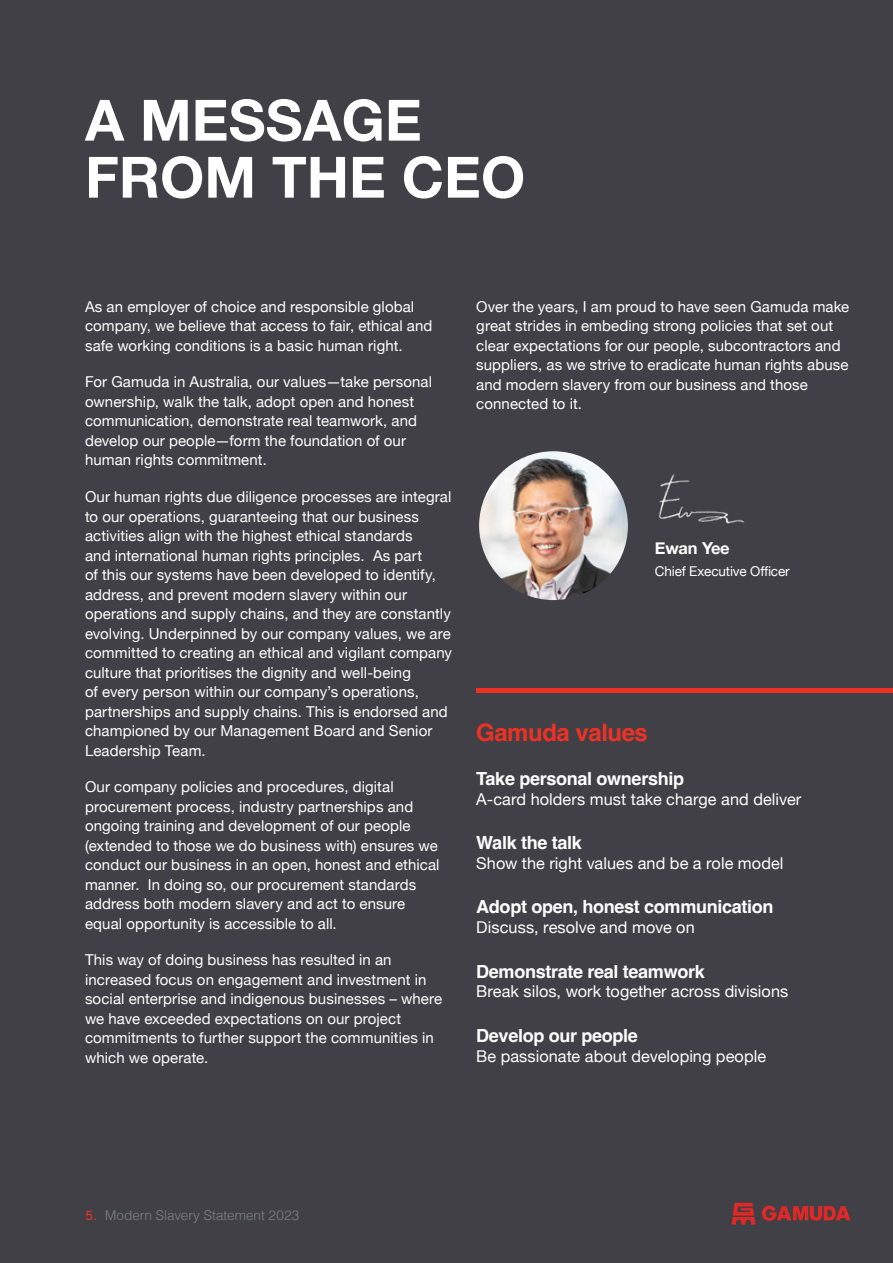
<style>
.page{position:relative;width:893px;height:1263px;background:#404046}
.page>*{position:absolute;margin:0;border:0;box-sizing:border-box;transform-origin:0 0}
.t1{font:700 57px/57px "Helvetica Neue";color:#fff}
.t2{font:700 24px "Helvetica";letter-spacing:-.02em;color:#ee3124}
.t3{font:700 18.15px "Helvetica";letter-spacing:-.02em;color:#fff}
.t4{font:700 16.5px "Helvetica Neue";letter-spacing:-.01em;color:#fff}
.t5{font:16.35px "Helvetica Neue";letter-spacing:.005em;color:#fff}
.t6{font:15px/19.5px "Helvetica Neue";letter-spacing:.005em;color:#fff}
.t7{font:300 13.5px "Helvetica";letter-spacing:.005em;color:#808285}
.t8{font:13.5px "Helvetica Neue";letter-spacing:-.01em;color:#fff}
.s1{font-weight:400;color:#ee3124}
</style>
<div class="page">
<hr style="left:476px;top:688px;width:417px;height:4px;background:#ee3124">
<img style="left:658px;top:474px;width:86px;height:50px">
<img style="left:479px;top:451px;width:149px;height:149px;border-radius:74px">
<svg style="left:762px;top:1205px;width:88px;height:16px"></svg>
<svg style="left:731px;top:1203px;width:24px;height:21px"></svg>
<h1 class="t1" style="left:85px;top:93px;width:442px">A MESSAGE<br>FROM THE CEO</h1>
<p class="t6" style="left:85px;top:298px;width:349px">As an employer of choice and responsible global company, we believe that access to fair, ethical and safe working conditions is a basic human right.</p>
<p class="t6" style="left:85px;top:373px;width:348px">For Gamuda in Australia, our values—take personal ownership, walk the talk, adopt open and honest communication, demonstrate real teamwork, and develop our people—form the foundation of our human rights commitment.</p>
<p class="t6" style="left:85px;top:488px;width:368px">Our human rights due diligence processes are integral to our operations, guaranteeing that our business activities align with the highest ethical standards<br>and international human rights principles. As part<br>of this our systems have been developed to identify, address, and prevent modern slavery within our operations and supply chains, and they are constantly evolving. Underpinned by our company values, we are committed to creating an ethical and vigilant company culture that prioritises the dignity and well-being<br>of every person within our company’s operations, partnerships and supply chains. This is endorsed and championed by our Management Board and Senior Leadership Team.</p>
<p class="t6" style="left:85px;top:778px;width:356px">Our company policies and procedures, digital procurement process, industry partnerships and ongoing training and development of our people (extended to those we do business with) ensures we conduct our business in an open, honest and ethical manner. In doing so, our procurement standards address both modern slavery and act to ensure equal opportunity is accessible to all.</p>
<p class="t6" style="left:85px;top:951px;width:359px">This way of doing business has resulted in an increased focus on engagement and investment in social enterprise and indigenous businesses – where we have exceeded expectations on our project commitments to further support the communities in which we operate.</p>
<p class="t6" style="left:476px;top:298px;width:375px">Over the years, I am proud to have seen Gamuda make great strides in embeding strong policies that set out clear expectations for our people, subcontractors and suppliers, as we strive to eradicate human rights abuse and modern slavery from our business and those connected to it.</p>
<p class="t4" style="left:655px;top:535px;width:76px">Ewan Yee</p>
<p class="t8" style="left:655px;top:562px;width:136px">Chief Executive Officer</p>
<h2 class="t2" style="left:476px;top:717px;width:173px">Gamuda values</h2>
<p class="t3" style="left:476px;top:767px;width:209px">Take personal ownership</p>
<p class="t5" style="left:476px;top:787px;width:327px">A-card holders must take charge and deliver</p>
<p class="t3" style="left:476px;top:832px;width:107px">Walk the talk</p>
<p class="t5" style="left:476px;top:851px;width:309px">Show the right values and be a role model</p>
<p class="t3" style="left:476px;top:896px;width:299px">Adopt open, honest communication</p>
<p class="t5" style="left:476px;top:916px;width:220px">Discuss, resolve and move on</p>
<p class="t3" style="left:476px;top:960px;width:230px">Demonstrate real teamwork</p>
<p class="t5" style="left:476px;top:980px;width:314px">Break silos, work together across divisions</p>
<p class="t3" style="left:476px;top:1024px;width:163px">Develop our people</p>
<p class="t5" style="left:476px;top:1044px;width:291px">Be passionate about developing people</p>
<p class="t7" style="left:85px;top:1203px;width:215px"><span class="s1">5.</span> Modern Slavery Statement 2023</p>
</div>
